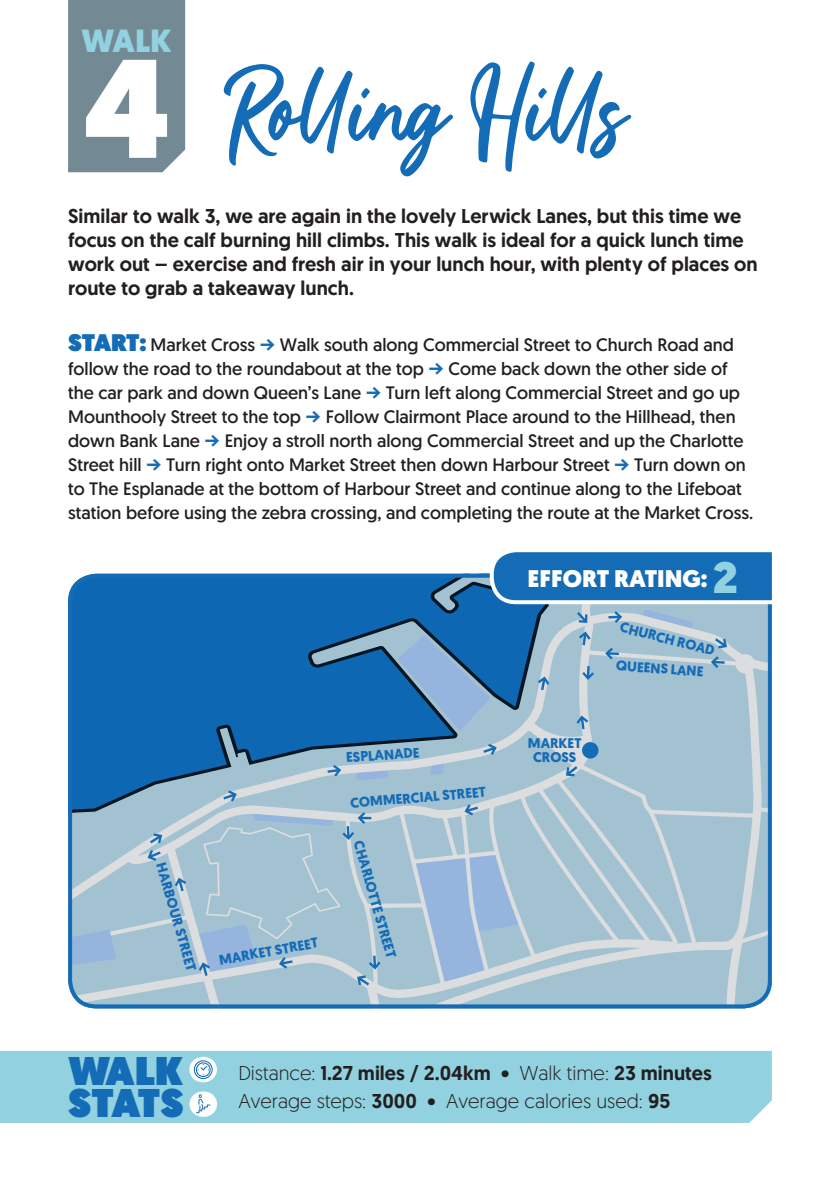
<style>
.page{position:relative;width:840px;height:1191px;background:#fff}
.page>*{position:absolute;margin:0;border:0;box-sizing:border-box;transform-origin:0 0}
.t1{font:900 140px "Geomanist";color:#fff}
.t2{font:104px "Candy Chicks";color:#156cb6}
.t3{font:900 40px "Geomanist";letter-spacing:.005em;color:#156cb6}
.t4{font:900 32px "Geomanist";color:#92d1df}
.t5{font:900 24px "Geomanist";color:#fff}
.t6{font:500 20px/24px "Geomanist";color:#231f20}
.t7{font:300 20px "Geomanist";color:#231f20}
.t8{font:18px/24px "Geomanist";color:#231f20}
.STREET_NAMES{font:700 14px "Geomanist";color:#156cb6}
.s1{font-weight:900;font-size:24px;color:#156cb6}
.s2{font-family:"Noway";font-weight:700;color:#156cb6}
.s3{font-size:44px;color:#92d1df}
.s4{font-weight:300}
.s5{font-weight:500}
</style>
<div class="page">
<div style="left:68px;top:0;width:117px;height:172px;background:#738a95"></div>
<div style="left:0;top:1051px;width:771px;height:72px;background:#92d1df"></div>
<svg style="left:189px;top:1056px;width:28px;height:60px"></svg>
<svg style="left:68px;top:573px;width:704px;height:436px;background:#79a6c8"></svg>
<svg style="left:565px;top:766px;width:12px;height:10px"></svg>
<svg style="left:464px;top:804px;width:13px;height:11px"></svg>
<svg style="left:197px;top:812px;width:183px;height:173px;background:#a8c3d3"></svg>
<svg style="left:175px;top:877px;width:11px;height:14px"></svg>
<svg style="left:147px;top:850px;width:14px;height:11px"></svg>
<svg style="left:150px;top:833px;width:12px;height:10px"></svg>
<svg style="left:223px;top:790px;width:14px;height:11px"></svg>
<svg style="left:327px;top:765px;width:14px;height:11px"></svg>
<svg style="left:483px;top:743px;width:13px;height:12px"></svg>
<svg style="left:397px;top:552px;width:375px;height:179px;background:#6fa0c5"></svg>
<div style="left:581px;top:742px;width:17px;height:16px;background:#156cb6;border-radius:50%"></div>
<p class="t4" style="left:82px;top:19px;width:91px">WALK</p>
<p class="t1" style="left:83px;top:14px;width:89px">4</p>
<p class="t2" style="left:232px;top:34px;width:397px">Rolling Hills</p>
<p class="t6" style="left:68px;top:204px;width:690px">Similar to walk 3, we are again in the lovely Lerwick Lanes, but this time we focus on the calf burning hill climbs. This walk is ideal for a quick lunch time work out – exercise and fresh air in your lunch hour, with plenty of places on route to grab a takeaway lunch.</p>
<p class="t8" style="left:68px;top:332px;width:686px"><span class="s1">START:</span> Market Cross <span class="s2">→</span> Walk south along Commercial Street to Church Road and follow the road to the roundabout at the top <span class="s2">→</span> Come back down the other side of the car park and down Queen’s Lane <span class="s2">→</span> Turn left along Commercial Street and go up Mounthooly Street to the top <span class="s2">→</span> Follow Clairmont Place around to the Hillhead, then down Bank Lane <span class="s2">→</span> Enjoy a stroll north along Commercial Street and up the Charlotte Street hill <span class="s2">→</span> Turn right onto Market Street then down Harbour Street <span class="s2">→</span> Turn down on to The Esplanade at the bottom of Harbour Street and continue along to the Lifeboat station before using the zebra crossing, and completing the route at the Market Cross.</p>
<p class="t5" style="left:527px;top:562px;width:212px">EFFORT RATING: <span class="s3">2</span></p>
<p class="STREET_NAMES" style="left:170px;top:860px;width:114px;rotate:74deg">HARBOUR STREET</p>
<p class="STREET_NAMES" style="left:217px;top:950px;width:102px;rotate:-10deg">MARKET STREET</p>
<p class="STREET_NAMES" style="left:527px;top:733px;width:55px">MARKET</p>
<p class="STREET_NAMES" style="left:345px;top:748px;width:75px;rotate:-4deg">ESPLANADE</p>
<p class="STREET_NAMES" style="left:533px;top:747px;width:45px">CROSS</p>
<p class="STREET_NAMES" style="left:349px;top:794px;width:138px;rotate:-5deg">COMMERCIAL STREET</p>
<p class="STREET_NAMES" style="left:367px;top:838px;width:123px;rotate:74deg">CHARLOTTE STREET</p>
<p class="STREET_NAMES" style="left:622px;top:617px;width:99px;rotate:14deg">CHURCH ROAD</p>
<p class="STREET_NAMES" style="left:616px;top:656px;width:89px;rotate:4deg">QUEENS LANE</p>
<p class="t3" style="left:68px;top:1044px;width:117px">WALK</p>
<p class="t3" style="left:68px;top:1076px;width:117px">STATS</p>
<p class="t6" style="left:238px;top:1061px;width:474px"><span class="s4">Distance:</span> 1.27 miles / 2.04km <span class="s4">• Walk time:</span> 23 minutes</p>
<p class="t7" style="left:238px;top:1088px;width:433px">Average steps: <span class="s5">3000</span> • Average calories used: <span class="s5">95</span></p>
</div>
